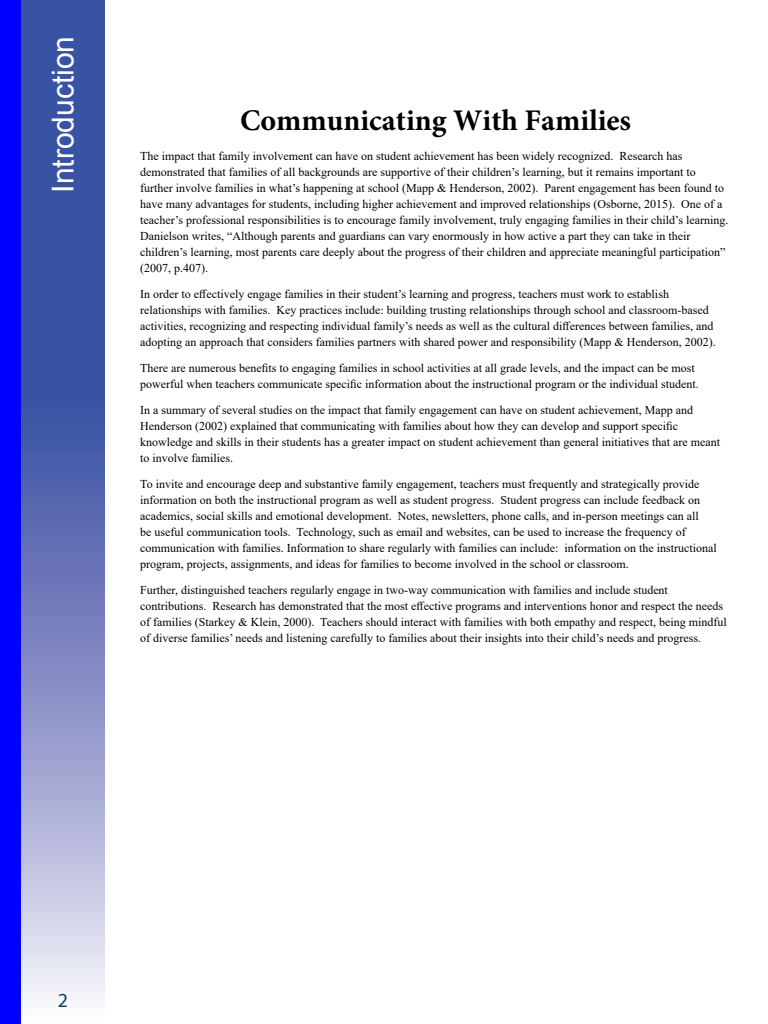
<style>
.page{position:relative;width:768px;height:1024px;background:#fff}
.page>*{position:absolute;margin:0;border:0;box-sizing:border-box;transform-origin:0 0}
.Headline_New{font:700 30px "Minion Pro";color:#000}
.t1{font:30px "Arial";color:#fff}
.t2{font:20px "Myriad Pro";color:#0e435e}
.Body_Copy{font:12px/16px "Times New Roman";color:#000}
</style>
<div class="page">
<svg style="left:22px;top:0;width:82px;height:1000px;background:#6c7cba"></svg>
<div style="left:0;top:0;width:21px;height:1024px;background:#00f"></div>
<h1 class="t1" style="left:42px;top:193px;width:158px;rotate:-90deg">Introduction</h1>
<p class="Headline_New" style="left:240px;top:99px;width:392px">Communicating With Families</p>
<p class="Body_Copy" style="left:140px;top:147px;width:590px">The impact that family involvement can have on student achievement has been widely recognized. Research has demonstrated that families of all backgrounds are supportive of their children’s learning, but it remains important to further involve families in what’s happening at school (Mapp &amp; Henderson, 2002). Parent engagement has been found to have many advantages for students, including higher achievement and improved relationships (Osborne, 2015). One of a teacher’s professional responsibilities is to encourage family involvement, truly engaging families in their child’s learning.<br>Danielson writes, “Although parents and guardians can vary enormously in how active a part they can take in their children’s learning, most parents care deeply about the progress of their children and appreciate meaningful participation” (2007, p.407).</p>
<p class="Body_Copy" style="left:140px;top:285px;width:577px">In order to effectively engage families in their student’s learning and progress, teachers must work to establish relationships with families. Key practices include: building trusting relationships through school and classroom-based activities, recognizing and respecting individual family’s needs as well as the cultural differences between families, and adopting an approach that considers families partners with shared power and responsibility (Mapp &amp; Henderson, 2002).</p>
<p class="Body_Copy" style="left:140px;top:359px;width:560px">There are numerous benefits to engaging families in school activities at all grade levels, and the impact can be most powerful when teachers communicate specific information about the instructional program or the individual student.</p>
<p class="Body_Copy" style="left:140px;top:401px;width:581px">In a summary of several studies on the impact that family engagement can have on student achievement, Mapp and Henderson (2002) explained that communicating with families about how they can develop and support specific knowledge and skills in their students has a greater impact on student achievement than general initiatives that are meant to involve families.</p>
<p class="Body_Copy" style="left:140px;top:475px;width:578px">To invite and encourage deep and substantive family engagement, teachers must frequently and strategically provide information on both the instructional program as well as student progress. Student progress can include feedback on academics, social skills and emotional development. Notes, newsletters, phone calls, and in-person meetings can all<br>be useful communication tools. Technology, such as email and websites, can be used to increase the frequency of communication with families. Information to share regularly with families can include: information on the instructional program, projects, assignments, and ideas for families to become involved in the school or classroom.</p>
<p class="Body_Copy" style="left:140px;top:581px;width:588px">Further, distinguished teachers regularly engage in two-way communication with families and include student contributions. Research has demonstrated that the most effective programs and interventions honor and respect the needs of families (Starkey &amp; Klein, 2000). Teachers should interact with families with both empathy and respect, being mindful of diverse families’ needs and listening carefully to families about their insights into their child’s needs and progress.</p>
<p class="t2" style="left:58px;top:988px;width:12px">2</p>
</div>
